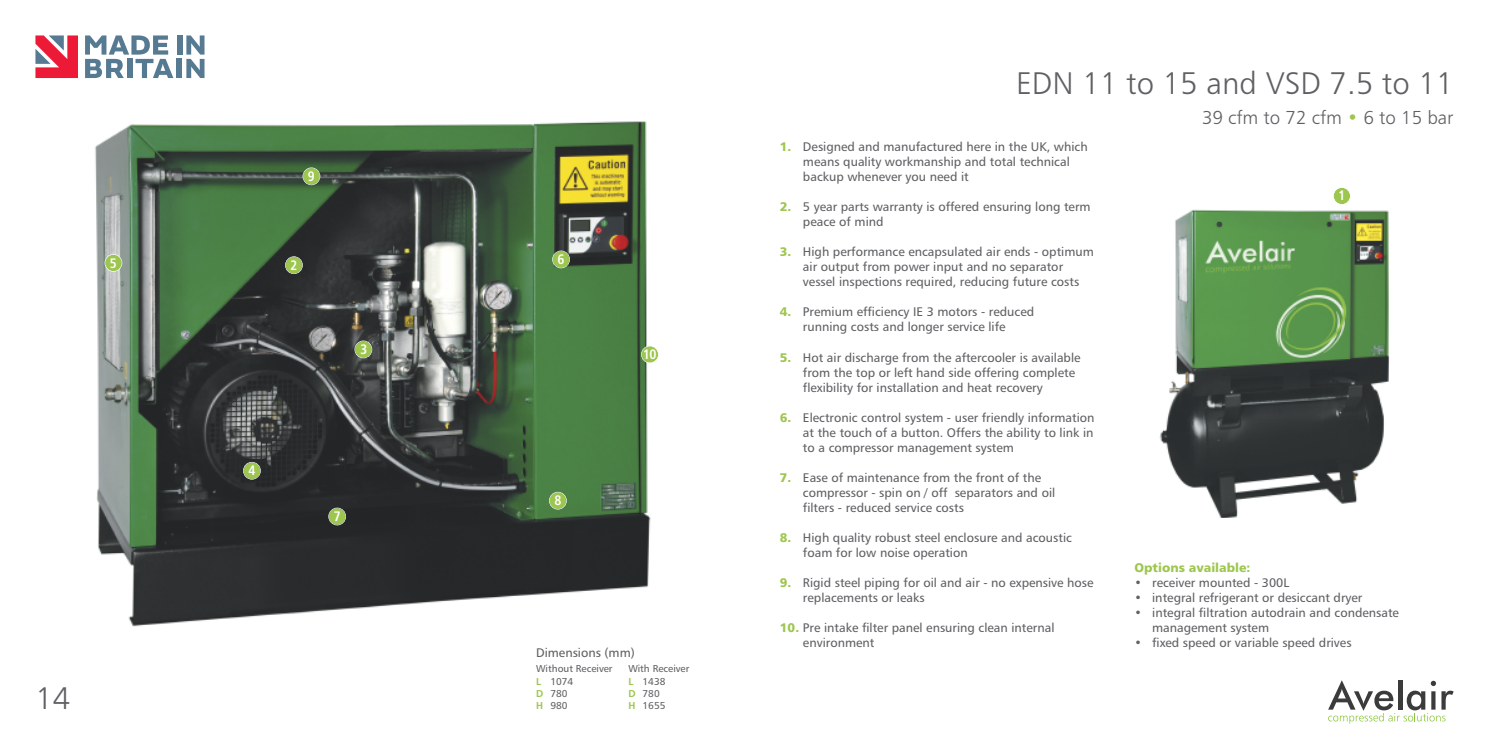
<style>
.page{position:relative;width:1489px;height:745px;background:#fff}
.page>*{position:absolute;margin:0;border:0;box-sizing:border-box;transform-origin:0 0}
.t1{font:31.25px "Humanist 777 BT Light B";color:#5f6063}
.t2{font:18.75px "Humanist 777 BT Light B";color:#5f6063}
.t3{font:13.75px "Humanist 777 BT Bold Condensed B";color:#fff}
.t4{font:12.5px/15px "Humanist 777 BT Roman B";color:#5f6063}
.t5{font:12.5px "Humanist 777 BT Black B";color:#9dc64e}
.t6{font:10px "Humanist 777 BT Roman B";color:#5f6063}
.s1{font-family:"Humanist 777 BT Bold B";color:#9dc64e}
.s2{color:#9dc64e}
.s3{font-family:"Humanist 777 BT Black B";color:#9dc64e}
</style>
<div class="page">
<svg style="left:1328px;top:680px;width:125px;height:43px"></svg>
<img style="left:1159px;top:199px;width:230px;height:318px">
<div style="left:1333px;top:188px;width:16px;height:16px;background:#9dc64e;border-radius:50%"></div>
<div style="left:1332px;top:187px;width:18px;height:18px;border:1px solid #fff;border-radius:50%"></div>
<img style="left:95px;top:121px;width:564px;height:506px">
<div style="left:105px;top:254px;width:17px;height:17px;background:#9dc64e;border-radius:50%"></div>
<div style="left:105px;top:254px;width:17px;height:17px;border:1px solid #fff;border-radius:50%"></div>
<div style="left:244px;top:462px;width:16px;height:16px;background:#9dc64e;border-radius:50%"></div>
<div style="left:243px;top:461px;width:18px;height:18px;border:1px solid #fff;border-radius:50%"></div>
<div style="left:329px;top:508px;width:16px;height:16px;background:#9dc64e;border-radius:50%"></div>
<div style="left:328px;top:507px;width:18px;height:18px;border:1px solid #fff;border-radius:50%"></div>
<div style="left:549px;top:492px;width:17px;height:16px;background:#9dc64e;border-radius:50%"></div>
<div style="left:549px;top:491px;width:17px;height:18px;border:1px solid #fff;border-radius:50%"></div>
<div style="left:641px;top:346px;width:17px;height:16px;background:#9dc64e;border-radius:50%"></div>
<div style="left:641px;top:345px;width:17px;height:18px;border:1px solid #fff;border-radius:50%"></div>
<div style="left:355px;top:341px;width:16px;height:16px;background:#9dc64e;border-radius:50%"></div>
<div style="left:354px;top:340px;width:18px;height:18px;border:1px solid #fff;border-radius:50%"></div>
<div style="left:553px;top:251px;width:16px;height:16px;background:#9dc64e;border-radius:50%"></div>
<div style="left:552px;top:250px;width:18px;height:18px;border:1px solid #fff;border-radius:50%"></div>
<div style="left:303px;top:168px;width:17px;height:16px;background:#9dc64e;border-radius:50%"></div>
<div style="left:302px;top:167px;width:18px;height:18px;border:1px solid #fff;border-radius:50%"></div>
<div style="left:286px;top:257px;width:16px;height:16px;background:#9dc64e;border-radius:50%"></div>
<div style="left:285px;top:256px;width:18px;height:18px;border:1px solid #fff;border-radius:50%"></div>
<svg style="left:35px;top:35px;width:43px;height:43px"></svg>
<div style="left:177px;top:35px;width:5px;height:20px;background:#567a91"></div>
<svg style="left:85px;top:35px;width:88px;height:43px"></svg>
<div style="left:176px;top:59px;width:5px;height:19px;background:#567a91"></div>
<svg style="left:186px;top:35px;width:18px;height:43px"></svg>
<p class="t3" style="left:110px;top:257px;width:9px">5</p>
<h1 class="t1" style="left:35px;top:685px;width:36px">14</h1>
<p class="t3" style="left:308px;top:170px;width:9px">9</p>
<p class="t3" style="left:290px;top:260px;width:9px">2</p>
<p class="t3" style="left:360px;top:343px;width:9px">3</p>
<p class="t3" style="left:248px;top:464px;width:9px">4</p>
<p class="t3" style="left:334px;top:511px;width:9px">7</p>
<p class="t3" style="left:557px;top:253px;width:9px">6</p>
<p class="t3" style="left:554px;top:494px;width:9px">8</p>
<p class="t3" style="left:643px;top:348px;width:15px">10</p>
<p class="t4" style="left:536px;top:645px;width:100px">Dimensions (mm)</p>
<p class="t6" style="left:536px;top:664px;width:78px">Without Receiver</p>
<p class="t6" style="left:628px;top:664px;width:62px">With Receiver</p>
<p class="t6" style="left:536px;top:677px;width:39px"><span class="s1">L</span> 1074</p>
<p class="t6" style="left:628px;top:677px;width:39px"><span class="s1">L</span> 1438</p>
<p class="t6" style="left:536px;top:689px;width:33px"><span class="s1">D</span> 780</p>
<p class="t6" style="left:628px;top:689px;width:33px"><span class="s1">D</span> 780</p>
<p class="t6" style="left:536px;top:701px;width:33px"><span class="s1">H</span> 980</p>
<p class="t6" style="left:628px;top:701px;width:39px"><span class="s1">H</span> 1655</p>
<h1 class="t1" style="left:1016px;top:71px;width:439px">EDN 11 to 15 and VSD 7.5 to 11</h1>
<h2 class="t2" style="left:1201px;top:110px;width:253px">39 cfm to 72 cfm <span class="s2">•</span> 6 to 15 bar</h2>
<p class="t4" style="left:803px;top:140px;width:286px;text-indent:-23px"><span class="s3">1.</span> Designed and manufactured here in the UK, which means quality workmanship and total technical backup whenever you need it</p>
<p class="t4" style="left:803px;top:200px;width:289px;text-indent:-23px"><span class="s3">2.</span> 5 year parts warranty is offered ensuring long term peace of mind</p>
<p class="t4" style="left:803px;top:245px;width:292px;text-indent:-23px"><span class="s3">3.</span> High performance encapsulated air ends - optimum air output from power input and no separator vessel inspections required, reducing future costs</p>
<p class="t4" style="left:780px;top:305px;width:256px;text-align:center"><span class="s3">4.</span> Premium efficiency IE 3 motors - reduced running costs and longer service life</p>
<p class="t4" style="left:803px;top:350px;width:279px;text-indent:-23px"><span class="s3">5.</span> Hot air discharge from the aftercooler is available from the top or left hand side offering complete flexibility for installation and heat recovery</p>
<p class="t4" style="left:803px;top:410px;width:293px;text-align:justify;text-indent:-23px"><span class="s3">6.</span> Electronic control system - user friendly information at the touch of a button. Offers the ability to link in to a compressor management system</p>
<p class="t4" style="left:803px;top:470px;width:254px;text-indent:-23px"><span class="s3">7.</span> Ease of maintenance from the front of the compressor - spin on / off separators and oil filters - reduced service costs</p>
<p class="t4" style="left:803px;top:530px;width:270px;text-indent:-23px"><span class="s3">8.</span> High quality robust steel enclosure and acoustic foam for low noise operation</p>
<p class="t4" style="left:803px;top:575px;width:292px;text-indent:-23px"><span class="s3">9.</span> Rigid steel piping for oil and air - no expensive hose replacements or leaks</p>
<p class="t4" style="left:803px;top:620px;width:253px;text-indent:-23px"><span class="s3">10.</span> Pre intake filter panel ensuring clean internal environment</p>
<p class="t3" style="left:1338px;top:190px;width:9px">1</p>
<p class="t5" style="left:1134px;top:561px;width:117px">Options available:</p>
<p class="t4" style="left:1134px;top:575px;width:156px">• receiver mounted - 300L</p>
<p class="t4" style="left:1134px;top:590px;width:229px">• integral refrigerant or desiccant dryer</p>
<p class="t4" style="left:1152px;top:605px;width:248px;text-indent:-18px">• integral filtration autodrain and condensate management system</p>
<p class="t4" style="left:1134px;top:635px;width:219px">• fixed speed or variable speed drives</p>
</div>
